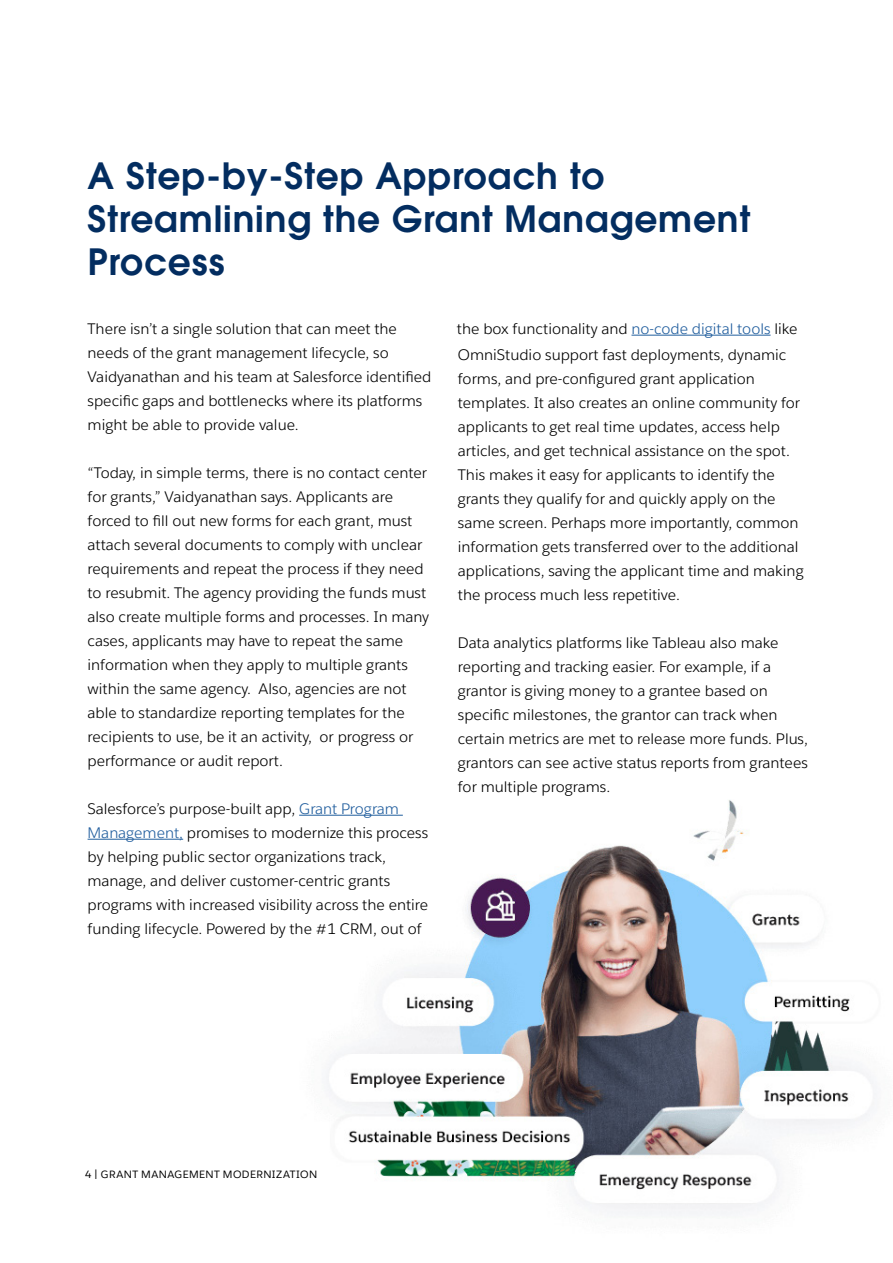
<style>
.page{position:relative;width:893px;height:1263px;background:#fff}
.page>*{position:absolute;margin:0;border:0;box-sizing:border-box;transform-origin:0 0}
.t1{font:600 36px/43.2px "ITC Avant Garde Std";letter-spacing:.025em;color:#032d60}
.t2{font:15px/24px "Salesforce Sans";color:#000101}
.t3{font:10.5px "Salesforce Sans";letter-spacing:.04em;color:#000}
.s1{color:#215e9e}
</style>
<div class="page">
<img style="left:299px;top:800px;width:577px;height:415px">
<hr style="left:299px;top:815px;width:104px;height:1px;background:#215e9e">
<hr style="left:88px;top:839px;width:95px;height:1px;background:#215e9e">
<hr style="left:631px;top:335px;width:140px;height:1px;background:#215e9e">
<h1 class="t1" style="left:88px;top:153px;width:664px">A Step-by-Step Approach to<br>Streamlining the Grant Management<br>Process</h1>
<p class="t2" style="left:88px;top:317px;width:345px">There isn’t a single solution that can meet the needs of the grant management lifecycle, so Vaidyanathan and his team at Salesforce identified specific gaps and bottlenecks where its platforms might be able to provide value.</p>
<p class="t2" style="left:88px;top:461px;width:343px">“Today, in simple terms, there is no contact center for grants,” Vaidyanathan says. Applicants are forced to fill out new forms for each grant, must attach several documents to comply with unclear requirements and repeat the process if they need to resubmit. The agency providing the funds must also create multiple forms and processes. In many cases, applicants may have to repeat the same information when they apply to multiple grants within the same agency. Also, agencies are not able to standardize reporting templates for the recipients to use, be it an activity, or progress or performance or audit report.</p>
<p class="t2" style="left:88px;top:797px;width:342px">Salesforce’s purpose-built app, <span class="s1">Grant Program Management,</span> promises to modernize this process by helping public sector organizations track, manage, and deliver customer-centric grants programs with increased visibility across the entire funding lifecycle. Powered by the #1 CRM, out of</p>
<p class="t2" style="left:457px;top:317px;width:342px">the box functionality and <span class="s1">no-code digital tools</span> like</p>
<p class="t2" style="left:458px;top:342px;width:347px">OmniStudio support fast deployments, dynamic forms, and pre-configured grant application templates. It also creates an online community for applicants to get real time updates, access help articles, and get technical assistance on the spot.<br>This makes it easy for applicants to identify the grants they qualify for and quickly apply on the same screen. Perhaps more importantly, common information gets transferred over to the additional applications, saving the applicant time and making the process much less repetitive.</p>
<p class="t2" style="left:458px;top:630px;width:352px">Data analytics platforms like Tableau also make reporting and tracking easier. For example, if a grantor is giving money to a grantee based on specific milestones, the grantor can track when certain metrics are met to release more funds. Plus, grantors can see active status reports from grantees for multiple programs.</p>
<p class="t3" style="left:85px;top:1167px;width:234px">4 | GRANT MANAGEMENT MODERNIZATION</p>
</div>
